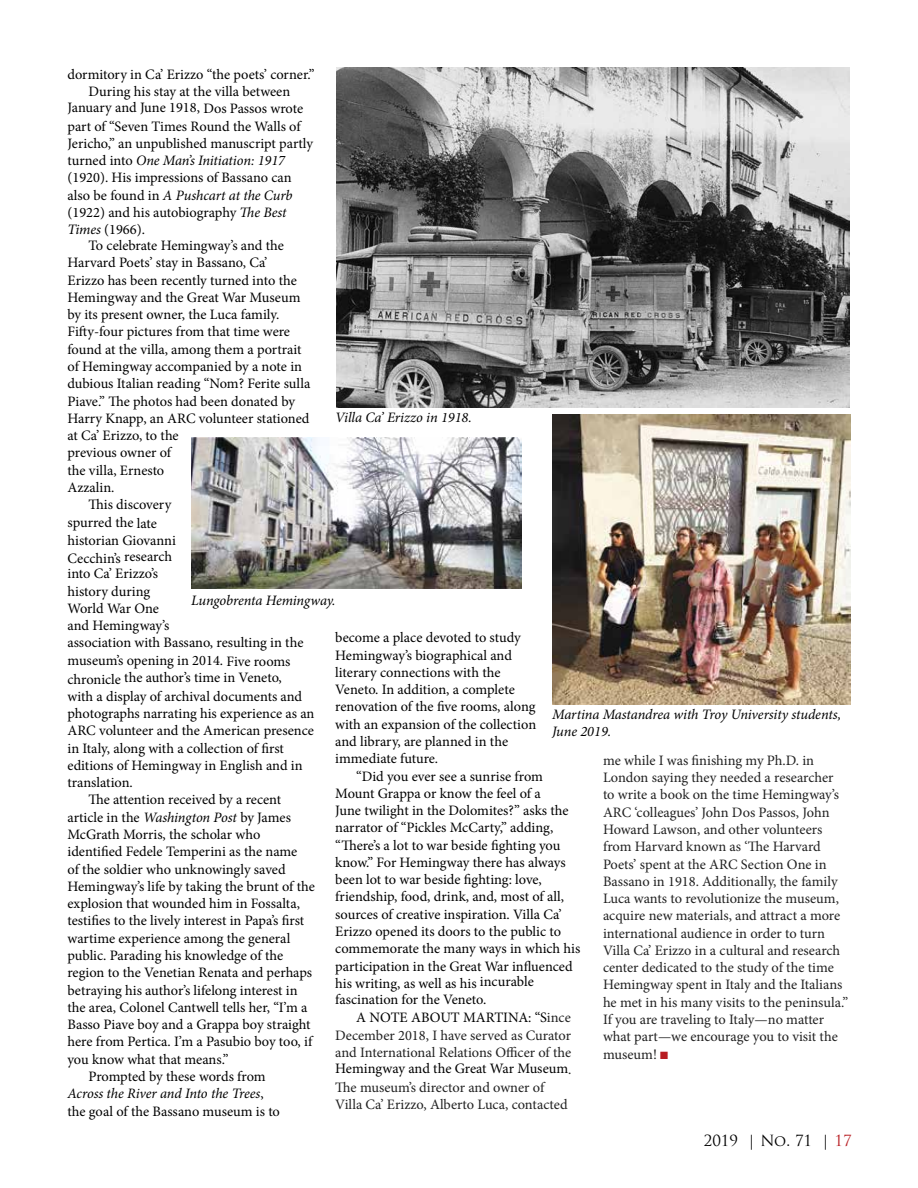
<style>
.page{position:relative;width:918px;height:1188px;background:#fff}
.page>*{position:absolute;margin:0;border:0;box-sizing:border-box;transform-origin:0 0}
.t1{font:15px "Trajan Pro";color:#000}
.t2{font:14.4px/17.2px "Minion Pro";color:#000}
.t3{font:14.4px/17.2px "Minion Pro";color:#212121}
.t4{font:italic 14.4px/17.2px "Minion Pro";letter-spacing:-.01em;color:#000}
.t5{font:14.4px "Minion Pro";letter-spacing:-.02em;color:#000}
.s1{font-style:italic}
.s2{font-style:normal}
.s3{color:#212121}
.s4{color:#000}
.s5{color:#b81d22}
</style>
<div class="page">
<img style="left:337px;top:67px;width:512px;height:341px">
<img style="left:191px;top:438px;width:330px;height:150px">
<img style="left:552px;top:415px;width:298px;height:290px">
<p class="t2" style="left:67px;top:66px;width:249px;text-align:center">dormitory in Ca’ Erizzo “the poets’ corner.”<br>During his stay at the villa between</p>
<p class="t2" style="left:67px;top:98px;width:237px;line-height:18.8px">January and June 1918, Dos Passos wrote part of “Seven Times Round the Walls of</p>
<p class="t2" style="left:67px;top:135px;width:247px">Jericho,” an unpublished manuscript partly turned into <span class="s1">One Man’s Initiation: 1917 </span>(1920). His impressions of Bassano can also be found in <span class="s1">A Pushcart at the Curb </span>(1922) and his autobiography <span class="s1">The Best Times</span> (1966).</p>
<p class="t2" style="left:88px;top:237px;width:197px">To celebrate Hemingway’s and the</p>
<p class="t2" style="left:67px;top:254px;width:202px">Harvard Poets’ stay in Bassano, Ca’</p>
<p class="t2" style="left:67px;top:271px;width:231px">Erizzo has been recently turned into the</p>
<p class="t5" style="left:67px;top:288px;width:235px">Hemingway and the Great War Museum</p>
<p class="t2" style="left:67px;top:306px;width:213px">by its present owner, the Luca family.</p>
<p class="t2" style="left:67px;top:323px;width:224px">Fifty-four pictures from that time were</p>
<p class="t2" style="left:67px;top:341px;width:235px">found at the villa, among them a portrait</p>
<p class="t2" style="left:67px;top:358px;width:236px">of Hemingway accompanied by a note in</p>
<p class="t2" style="left:67px;top:375px;width:244px">dubious Italian reading “Nom? Ferite sulla</p>
<p class="t2" style="left:67px;top:392px;width:229px">Piave.” The photos had been donated by</p>
<p class="t2" style="left:67px;top:410px;width:244px">Harry Knapp, an ARC volunteer stationed</p>
<p class="t2" style="left:67px;top:427px;width:113px">at Ca’ Erizzo, to the</p>
<p class="t2" style="left:67px;top:444px;width:107px">previous owner of</p>
<p class="t2" style="left:67px;top:462px;width:98px">the villa, Ernesto</p>
<p class="t2" style="left:67px;top:479px;width:49px">Azzalin.</p>
<p class="t2" style="left:88px;top:496px;width:85px">This discovery</p>
<p class="t2" style="left:67px;top:513px;width:91px">spurred the late</p>
<p class="t2" style="left:67px;top:532px;width:110px">historian Giovanni<br>Cecchin’s research</p>
<p class="t2" style="left:67px;top:565px;width:238px">into Ca’ Erizzo’s<br>history during<br>World War One<br>and Hemingway’s<br>association with Bassano, resulting in the museum’s opening in 2014. Five rooms chronicle the author’s time in Veneto,</p>
<p class="t2" style="left:67px;top:688px;width:236px">with a display of archival documents and</p>
<p class="t2" style="left:67px;top:705px;width:249px">photographs narrating his experience as an</p>
<p class="t2" style="left:67px;top:722px;width:248px">ARC volunteer and the American presence</p>
<p class="t2" style="left:67px;top:739px;width:218px">in Italy, along with a collection of first</p>
<p class="t2" style="left:67px;top:757px;width:237px">editions of Hemingway in English and in</p>
<p class="t2" style="left:67px;top:774px;width:67px">translation.</p>
<p class="t2" style="left:88px;top:791px;width:194px">The attention received by a recent</p>
<p class="t2" style="left:67px;top:809px;width:225px">article in the <span class="s1">Washington Post</span> by James</p>
<p class="t2" style="left:67px;top:826px;width:194px">McGrath Morris, the scholar who</p>
<p class="t2" style="left:67px;top:843px;width:231px">identified Fedele Temperini as the name</p>
<p class="t2" style="left:67px;top:860px;width:220px">of the soldier who unknowingly saved</p>
<p class="t2" style="left:67px;top:878px;width:249px">Hemingway’s life by taking the brunt of the</p>
<p class="t2" style="left:67px;top:895px;width:234px">explosion that wounded him in Fossalta,</p>
<p class="t2" style="left:67px;top:912px;width:238px">testifies to the lively interest in Papa’s first</p>
<p class="t2" style="left:67px;top:930px;width:224px">wartime experience among the general</p>
<p class="t2" style="left:67px;top:947px;width:217px">public. Parading his knowledge of the</p>
<p class="t2" style="left:67px;top:964px;width:246px">region to the Venetian Renata and perhaps</p>
<p class="t2" style="left:67px;top:981px;width:232px">betraying his author’s lifelong interest in</p>
<p class="t2" style="left:67px;top:999px;width:242px">the area, Colonel Cantwell tells her, “I’m a</p>
<p class="t2" style="left:67px;top:1016px;width:245px">Basso Piave boy and a Grappa boy straight</p>
<p class="t2" style="left:67px;top:1033px;width:248px">here from Pertica. I’m a Pasubio boy too, if</p>
<p class="t2" style="left:67px;top:1051px;width:163px">you know what that means.”</p>
<p class="t2" style="left:88px;top:1068px;width:179px">Prompted by these words from</p>
<p class="t4" style="left:67px;top:1085px;width:198px">Across the River and Into the Trees<span class="s2">,</span></p>
<p class="t2" style="left:67px;top:1102px;width:214px">the goal of the Bassano museum is to</p>
<p class="t4" style="left:335px;top:409px;width:138px">Villa Ca’ Erizzo in 1918.</p>
<p class="t4" style="left:191px;top:591px;width:146px">Lungobrenta Hemingway.</p>
<p class="t2" style="left:335px;top:629px;width:202px">become a place devoted to study<br>Hemingway’s biographical and literary connections with the<br>Veneto. In addition, a complete renovation of the five rooms, along with an expansion of the collection and library, are planned in the immediate future.</p>
<p class="t2" style="left:335px;top:767px;width:247px;text-indent:21px">“Did you ever see a sunrise from Mount Grappa or know the feel of a<br>June twilight in the Dolomites?” asks the narrator of “Pickles McCarty,” adding, “There’s a lot to war beside fighting you know.” For Hemingway there has always been lot to war beside fighting: love, friendship, food, drink, and, most of all, sources of creative inspiration. Villa Ca’ Erizzo opened its doors to the public to commemorate the many ways in which his participation in the Great War influenced his writing, as well as his incurable</p>
<p class="t2" style="left:356px;top:990px;width:216px;line-height:18.8px;text-indent:-21px">fascination for the Veneto.<br>A NOTE ABOUT MARTINA: “S<span class="s3">ince</span></p>
<p class="t3" style="left:335px;top:1027px;width:238px">December 2018, I have served as Curator and International Relations Officer of the</p>
<p class="t3" style="left:335px;top:1059px;width:238px;line-height:18.8px"><span class="s4">Hemingway and the Great War Museum</span>.<br>The museum’s director and owner of</p>
<p class="t3" style="left:335px;top:1096px;width:234px">Villa Ca’ Erizzo, Alberto Luca, contacted</p>
<p class="t4" style="left:552px;top:706px;width:290px">Martina Mastandrea with Troy University students,<br>June 2019.</p>
<p class="t3" style="left:603px;top:752px;width:247px">me while I was finishing my Ph.D. in London saying they needed a researcher to write a book on the time Hemingway’s ARC ‘colleagues’ John Dos Passos, John Howard Lawson, and other volunteers from Harvard known as ‘The Harvard Poets’ spent at the ARC Section One in Bassano in 1918. Additionally, the family Luca wants to revolutionize the museum, acquire new materials, and attract a more international audience in order to turn Villa Ca’ Erizzo in a cultural and research center dedicated to the study of the time Hemingway spent in Italy and the Italians he met in his many visits to the peninsula.” If you are traveling to Italy—no matter what part—we encourage you to visit the museum! <span class="s5">■</span></p>
<p class="t1" style="left:704px;top:1131px;width:149px">2019 | No. 71 | <span class="s5">17</span></p>
</div>
